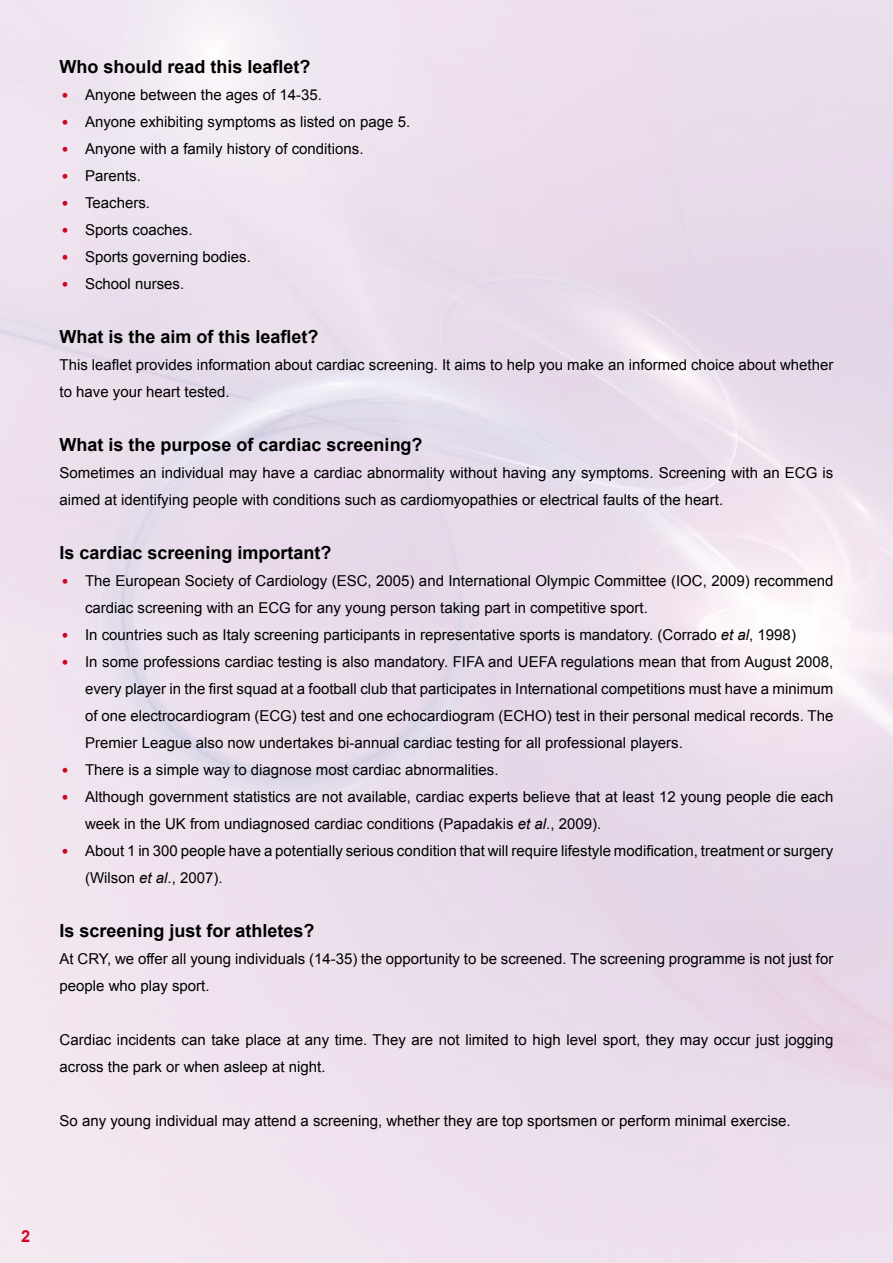
<style>
.page{position:relative;width:893px;height:1263px;background:#fff}
.page>*{position:absolute;margin:0;border:0;box-sizing:border-box;transform-origin:0 0}
.t1{font:700 18px "Arial";color:#000}
.t2{font:700 16.5px "Arial";color:#cd071e}
.t3{font:15px/27px "Arial";color:#000}
.s1{font-family:"Futura";font-weight:500;font-stretch:condensed;color:#cd071e}
.s2{font-style:italic}
</style>
<div class="page">
<p class="t1" style="left:60px;top:56px;width:253px">Who should read this leaflet?</p>
<p class="t3" style="left:60px;top:81px;width:264px"><span class="s1">•</span> Anyone between the ages of 14-35.</p>
<p class="t3" style="left:60px;top:108px;width:352px"><span class="s1">•</span> Anyone exhibiting symptoms as listed on page 5.</p>
<p class="t3" style="left:60px;top:135px;width:305px"><span class="s1">•</span> Anyone with a family history of conditions.</p>
<p class="t3" style="left:60px;top:162px;width:83px"><span class="s1">•</span> Parents.</p>
<p class="t3" style="left:60px;top:189px;width:92px"><span class="s1">•</span> Teachers.</p>
<p class="t3" style="left:60px;top:216px;width:135px"><span class="s1">•</span> Sports coaches.</p>
<p class="t3" style="left:60px;top:243px;width:193px"><span class="s1">•</span> Sports governing bodies.</p>
<p class="t3" style="left:60px;top:270px;width:126px"><span class="s1">•</span> School nurses.</p>
<p class="t1" style="left:60px;top:326px;width:261px">What is the aim of this leaflet?</p>
<p class="t3" style="left:60px;top:351px;width:775px">This leaflet provides information about cardiac screening. It aims to help you make an informed choice about whether to have your heart tested.</p>
<p class="t1" style="left:60px;top:434px;width:365px">What is the purpose of cardiac screening?</p>
<p class="t3" style="left:60px;top:459px;width:775px">Sometimes an individual may have a cardiac abnormality without having any symptoms. Screening with an ECG is aimed at identifying people with conditions such as cardiomyopathies or electrical faults of the heart.</p>
<p class="t1" style="left:60px;top:542px;width:274px">Is cardiac screening important?</p>
<p class="t3" style="left:85px;top:567px;width:750px;text-indent:-26px"><span class="s1">•</span> The European Society of Cardiology (ESC, 2005) and International Olympic Committee (IOC, 2009) recommend cardiac screening with an ECG for any young person taking part in competitive sport.</p>
<p class="t3" style="left:60px;top:621px;width:738px"><span class="s1">•</span> In countries such as Italy screening participants in representative sports is mandatory. (Corrado <span class="s2">et al</span>, 1998)</p>
<p class="t3" style="left:85px;top:648px;width:750px;text-align:justify;text-indent:-26px"><span class="s1">•</span> In some professions cardiac testing is also mandatory. FIFA and UEFA regulations mean that from August 2008, every player in the first squad at a football club that participates in International competitions must have a minimum of one electrocardiogram (ECG) test and one echocardiogram (ECHO) test in their personal medical records. The Premier League also now undertakes bi-annual cardiac testing for all professional players.</p>
<p class="t3" style="left:60px;top:756px;width:440px"><span class="s1">•</span> There is a simple way to diagnose most cardiac abnormalities.</p>
<p class="t3" style="left:85px;top:783px;width:750px;text-indent:-26px"><span class="s1">•</span> Although government statistics are not available, cardiac experts believe that at least 12 young people die each week in the UK from undiagnosed cardiac conditions (Papadakis <span class="s2">et al</span>., 2009).</p>
<p class="t3" style="left:85px;top:837px;width:750px;text-indent:-26px"><span class="s1">•</span> About 1 in 300 people have a potentially serious condition that will require lifestyle modification, treatment or surgery (Wilson <span class="s2">et al</span>., 2007).</p>
<p class="t1" style="left:60px;top:920px;width:257px">Is screening just for athletes?</p>
<p class="t3" style="left:60px;top:945px;width:775px">At CRY, we offer all young individuals (14-35) the opportunity to be screened. The screening programme is not just for people who play sport.</p>
<p class="t3" style="left:60px;top:1026px;width:775px">Cardiac incidents can take place at any time. They are not limited to high level sport, they may occur just jogging across the park or when asleep at night.</p>
<p class="t3" style="left:60px;top:1107px;width:733px">So any young individual may attend a screening, whether they are top sportsmen or perform minimal exercise.</p>
<p class="t2" style="left:21px;top:1227px;width:11px">2</p>
</div>
